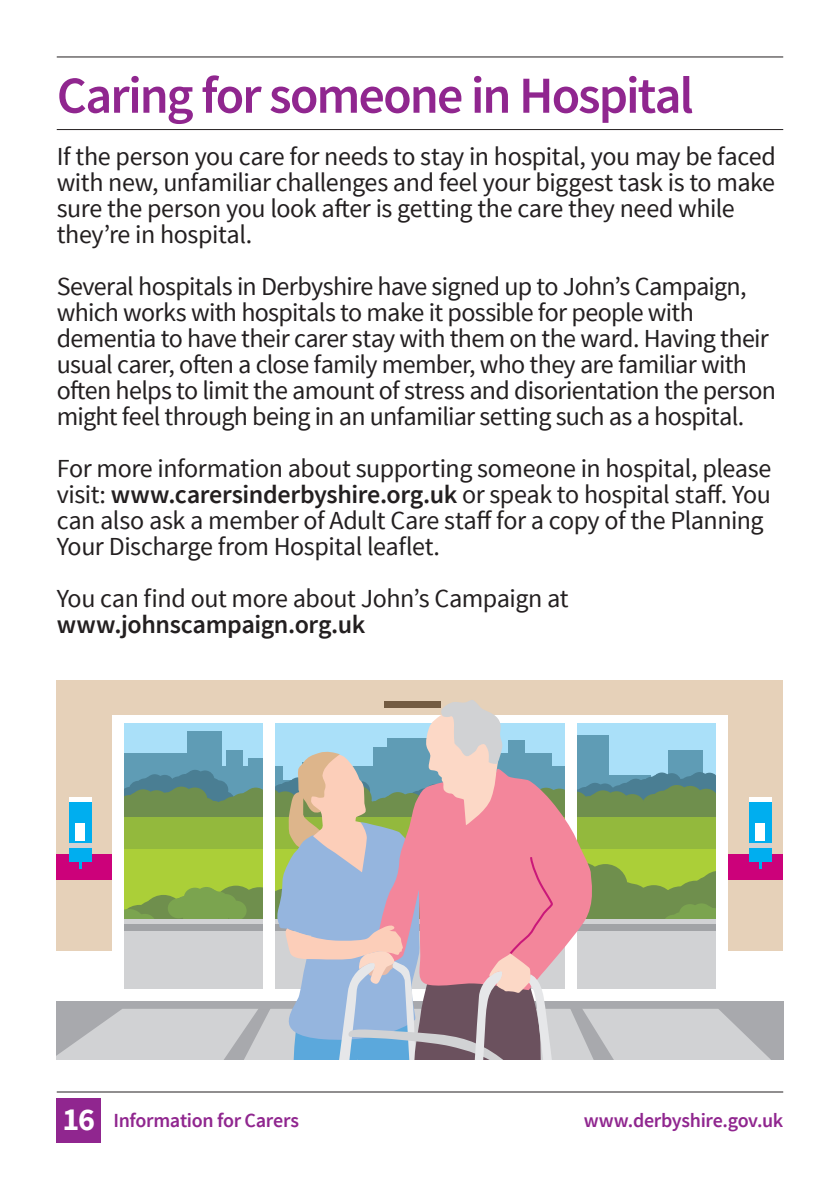
<style>
.page{position:relative;width:840px;height:1191px;background:#fff}
.page>*{position:absolute;margin:0;border:0;box-sizing:border-box;transform-origin:0 0}
.t1{font:600 52px "Source Sans Pro";letter-spacing:-.04em;color:#90268f}
.t2{font:26px/26px "Source Sans Pro";letter-spacing:-.02em;color:#231f20}
.t3{font:600 26px "Source Sans Pro";letter-spacing:-.015em;color:#231f20}
.t4{font:600 20px "Source Sans Pro";letter-spacing:-.015em;color:#90268f}
.s1{font-weight:600}
.s2{font-weight:700;font-size:32px;color:#fff}
</style>
<div class="page">
<hr style="left:57px;top:57px;width:725px;height:1px;background:#231f20">
<hr style="left:57px;top:1091px;width:725px;height:1px;background:#231f20">
<div style="left:57px;top:1098px;width:44px;height:44px;background:#90268f"></div>
<div style="left:57px;top:680px;width:725px;height:379px;background:#e6d1b9"></div>
<svg style="left:57px;top:700px;width:716px;height:359px;background:#bebab2"></svg>
<hr style="left:57px;top:129px;width:725px;height:1px;background:#231f20">
<h1 class="t1" style="left:57px;top:63px;width:638px">Caring for someone in Hospital</h1>
<p class="t2" style="left:57px;top:144px;width:720px">If the person you care for needs to stay in hospital, you may be faced with new, unfamiliar challenges and feel your biggest task is to make sure the person you look after is getting the care they need while they’re in hospital.</p>
<p class="t2" style="left:57px;top:274px;width:720px">Several hospitals in Derbyshire have signed up to John’s Campaign, which works with hospitals to make it possible for people with dementia to have their carer stay with them on the ward. Having their usual carer, often a close family member, who they are familiar with often helps to limit the amount of stress and disorientation the person might feel through being in an unfamiliar setting such as a hospital.</p>
<p class="t2" style="left:57px;top:456px;width:715px">For more information about supporting someone in hospital, please visit: <span class="s1">www.carersinderbyshire.org.uk</span> or speak to hospital staff. You can also ask a member of Adult Care staff for a copy of the Planning Your Discharge from Hospital leaflet.</p>
<p class="t2" style="left:57px;top:586px;width:513px">You can find out more about John’s Campaign at</p>
<p class="t3" style="left:57px;top:608px;width:310px">www.johnscampaign.org.uk</p>
<p class="t4" style="left:63px;top:1107px;width:238px"><span class="s2">16</span> Information for Carers</p>
<p class="t4" style="left:583px;top:1107px;width:201px">www.derbyshire.gov.uk</p>
</div>
